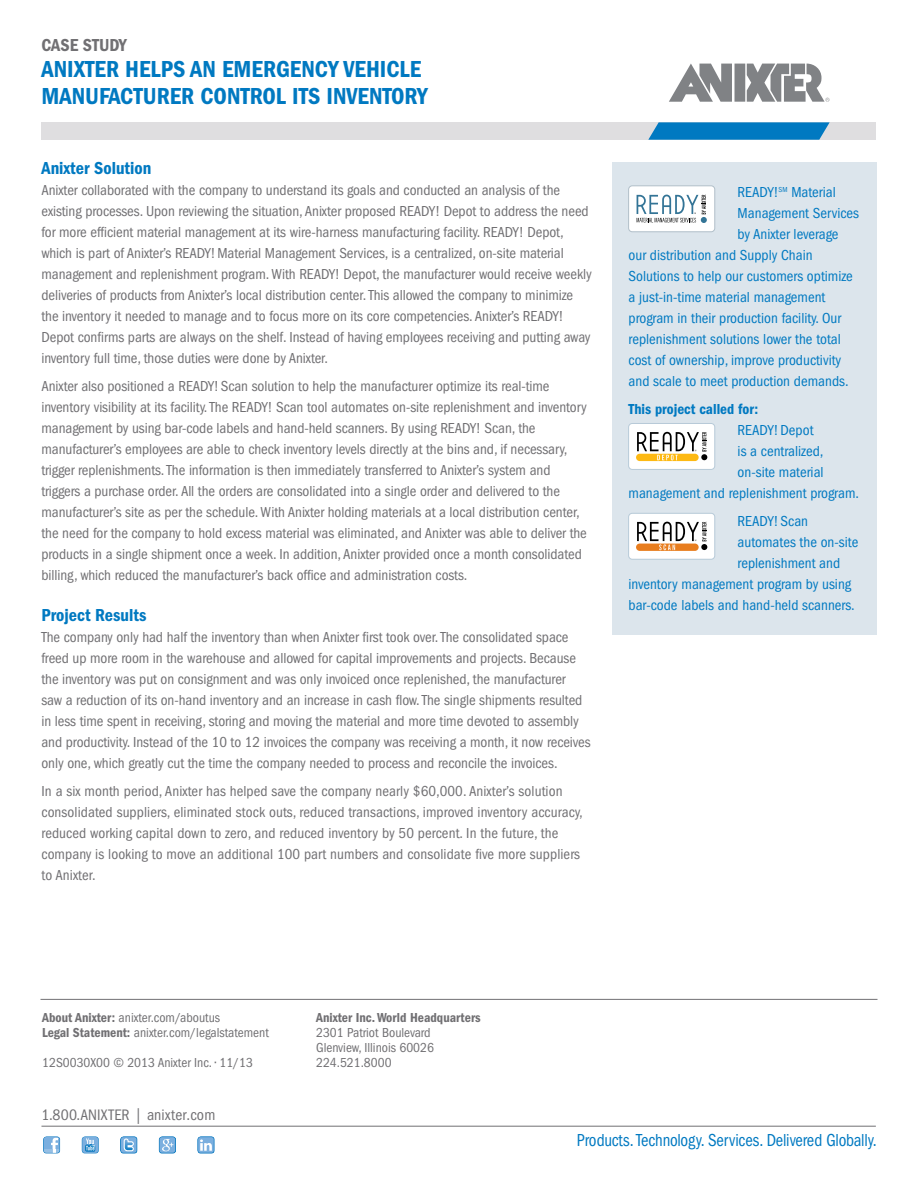
<style>
.page{position:relative;width:918px;height:1188px;background:#fff}
.page>*{position:absolute;margin:0;border:0;box-sizing:border-box;transform-origin:0 0}
.t1{font:24px/27px "ITC Franklin Gothic Std Dm Cd";color:#0079c1}
.t2{font:condensed 18px "ITC Franklin Gothic Std";color:#0079c1;scale:.93 1}
.t3{font:18px "ITC Franklin Gothic Std Dm Cd";color:#0079c1}
.t4{font:18px "ITC Franklin Gothic Std Dm Cd";color:#717073}
.t5{font:condensed 15.75px "ITC Franklin Gothic Std";letter-spacing:.01em;color:#717073}
.t6{font:condensed 15px/21px "ITC Franklin Gothic Std";letter-spacing:-.005em;color:#717073}
.t7{font:condensed 15px "ITC Franklin Gothic Std";color:#0079c1}
.t8{font:15px "ITC Franklin Gothic Std Dm Cd";color:#0079c1}
.t9{font:condensed 13.5px/15px "ITC Franklin Gothic Std";color:#717073}
.t10{font:13.5px "ITC Franklin Gothic Std Dm Cd";color:#717073}
.s1{font-family:"ITC Franklin Gothic Std Dm Cd";font-stretch:normal}
</style>
<div class="page">
<div style="left:735px;top:64px;width:10px;height:38px;background:#808285"></div>
<svg style="left:669px;top:64px;width:63px;height:38px"></svg>
<svg style="left:747px;top:64px;width:82px;height:38px"></svg>
<div style="left:41px;top:122px;width:835px;height:18px;background:#dfdee0"></div>
<svg style="left:648px;top:122px;width:182px;height:18px"></svg>
<div style="left:612px;top:162px;width:265px;height:472px;background:#dce5ec"></div>
<div style="left:629px;top:186px;width:86px;height:46px;background:#fff;border-radius:4px"></div>
<div style="left:628px;top:185px;width:87px;height:47px;border:1px solid #b1bfc9;border-radius:4px"></div>
<svg style="left:637px;top:195px;width:70px;height:28px"></svg>
<div style="left:629px;top:423px;width:86px;height:46px;background:#fff;border-radius:4px"></div>
<div style="left:628px;top:423px;width:87px;height:47px;border:1px solid #b7cad8;border-radius:4px"></div>
<svg style="left:636px;top:454px;width:63px;height:7px"></svg>
<svg style="left:637px;top:432px;width:70px;height:28px"></svg>
<div style="left:629px;top:513px;width:86px;height:46px;background:#fff;border-radius:4px"></div>
<div style="left:628px;top:513px;width:87px;height:47px;border:1px solid #b7cad8;border-radius:4px"></div>
<svg style="left:636px;top:544px;width:63px;height:7px"></svg>
<svg style="left:637px;top:522px;width:70px;height:28px"></svg>
<hr style="left:40px;top:999px;width:838px;height:1px;background:#717073">
<hr style="left:41px;top:1126px;width:835px;height:1px;background:#717073">
<svg style="left:43px;top:1136px;width:17px;height:18px"></svg>
<svg style="left:120px;top:1136px;width:17px;height:18px"></svg>
<svg style="left:82px;top:1136px;width:17px;height:18px"></svg>
<svg style="left:159px;top:1136px;width:17px;height:18px"></svg>
<svg style="left:197px;top:1136px;width:18px;height:18px"></svg>
<p class="t4" style="left:41px;top:35px;width:87px">CASE STUDY</p>
<h1 class="t1" style="left:41px;top:55px;width:388px">ANIXTER HELPS AN EMERGENCY VEHICLE<br>MANUFACTURER CONTROL ITS INVENTORY</h1>
<p class="t3" style="left:41px;top:158px;width:111px">Anixter Solution</p>
<p class="t6" style="left:41px;top:180px;width:552px">Anixter collaborated with the company to understand its goals and conducted an analysis of the existing processes. Upon reviewing the situation, Anixter proposed READY! Depot to address the need for more efficient material management at its wire-harness manufacturing facility. READY! Depot, which is part of Anixter’s READY!Material Management Services, is a centralized, on-site material management and replenishment program. With READY! Depot, the manufacturer would receive weekly deliveries of products from Anixter’s local distribution center. This allowed the company to minimize the inventory it needed to manage and to focus more on its core competencies. Anixter’s READY!<br>Depot confirms parts are always on the shelf. Instead of having employees receiving and putting away inventory full time, those duties were done by Anixter.</p>
<p class="t6" style="left:41px;top:376px;width:547px">Anixter also positioned a READY!Scan solution to help the manufacturer optimize its real-time inventory visibility at its facility. The READY! Scan tool automates on-site replenishment and inventory management by using bar-code labels and hand-held scanners. By using READY! Scan, the manufacturer’s employees are able to check inventory levels directly at the bins and, if necessary, trigger replenishments. The information is then immediately transferred to Anixter’s system and triggers a purchase order. All the orders are consolidated into a single order and delivered to the manufacturer’s site as per the schedule. With Anixter holding materials at a local distribution center, the need for the company to hold excess material was eliminated, and Anixter was able to deliver the products in a single shipment once a week. In addition, Anixter provided once a month consolidated billing, which reduced the manufacturer’s back office and administration costs.</p>
<p class="t3" style="left:41px;top:605px;width:106px">Project Results</p>
<p class="t6" style="left:41px;top:627px;width:551px">The company only had half the inventory than when Anixter first took over. The consolidated space freed up more room in the warehouse and allowed for capital improvements and projects. Because the inventory was put on consignment and was only invoiced once replenished, the manufacturer<br>saw a reduction of its on-hand inventory and an increase in cash flow. The single shipments resulted in less time spent in receiving, storing and moving the material and more time devoted to assembly and productivity. Instead of the 10 to 12 invoices the company was receiving a month, it now receives only one, which greatly cut the time the company needed to process and reconcile the invoices.</p>
<p class="t6" style="left:41px;top:781px;width:543px">In a six month period, Anixter has helped save the company nearly $60,000. Anixter’s solution consolidated suppliers, eliminated stock outs, reduced transactions, improved inventory accuracy, reduced working capital down to zero, and reduced inventory by 50 percent. In the future, the company is looking to move an additional 100 part numbers and consolidate five more suppliers to Anixter.</p>
<p class="t7" style="left:738px;top:184px;width:100px">READY!<sup>SM</sup> Material</p>
<p class="t7" style="left:738px;top:205px;width:123px">Management Services</p>
<p class="t7" style="left:738px;top:226px;width:102px">by Anixter leverage</p>
<p class="t7" style="left:629px;top:247px;width:186px">our distribution and Supply Chain</p>
<p class="t7" style="left:629px;top:268px;width:226px">Solutions to help our customers optimize</p>
<p class="t7" style="left:629px;top:289px;width:198px">a just-in-time material management</p>
<p class="t7" style="left:629px;top:310px;width:214px">program in their production facility. Our</p>
<p class="t7" style="left:629px;top:331px;width:214px">replenishment solutions lower the total</p>
<p class="t7" style="left:629px;top:352px;width:214px">cost of ownership, improve productivity</p>
<p class="t7" style="left:629px;top:373px;width:222px">and scale to meet production demands.</p>
<p class="t8" style="left:629px;top:400px;width:131px">This project called for:</p>
<p class="t7" style="left:738px;top:421px;width:77px">READY!Depot</p>
<p class="t7" style="left:738px;top:442px;width:87px">is a centralized,</p>
<p class="t7" style="left:738px;top:463px;width:87px">on-site material</p>
<p class="t7" style="left:629px;top:484px;width:232px">management and replenishment program.</p>
<p class="t7" style="left:738px;top:512px;width:72px">READY!Scan</p>
<p class="t7" style="left:738px;top:533px;width:122px">automates the on-site</p>
<p class="t7" style="left:738px;top:554px;width:104px">replenishment and</p>
<p class="t7" style="left:629px;top:575px;width:224px">inventory management program by using</p>
<p class="t7" style="left:629px;top:596px;width:228px">bar-code labels and hand-held scanners.</p>
<p class="t9" style="left:42px;top:1010px;width:228px"><span class="s1">About Anixter:</span> anixter.com/aboutus<br><span class="s1">Legal Statement:</span> anixter.com/legalstatement</p>
<p class="t9" style="left:42px;top:1055px;width:212px">12S0030X00 © 2013 Anixter Inc. • 11/13</p>
<p class="t5" style="left:41px;top:1106px;width:175px">1.800.ANIXTER | anixter.com</p>
<p class="t10" style="left:316px;top:1010px;width:166px">Anixter Inc. World Headquarters</p>
<p class="t9" style="left:316px;top:1025px;width:119px">2301 Patriot Boulevard<br>Glenview, Illinois 60026<br>224.521.8000</p>
<p class="t2" style="left:577px;top:1130px;width:324px">Products. Technology. Services. Delivered Globally.</p>
</div>
